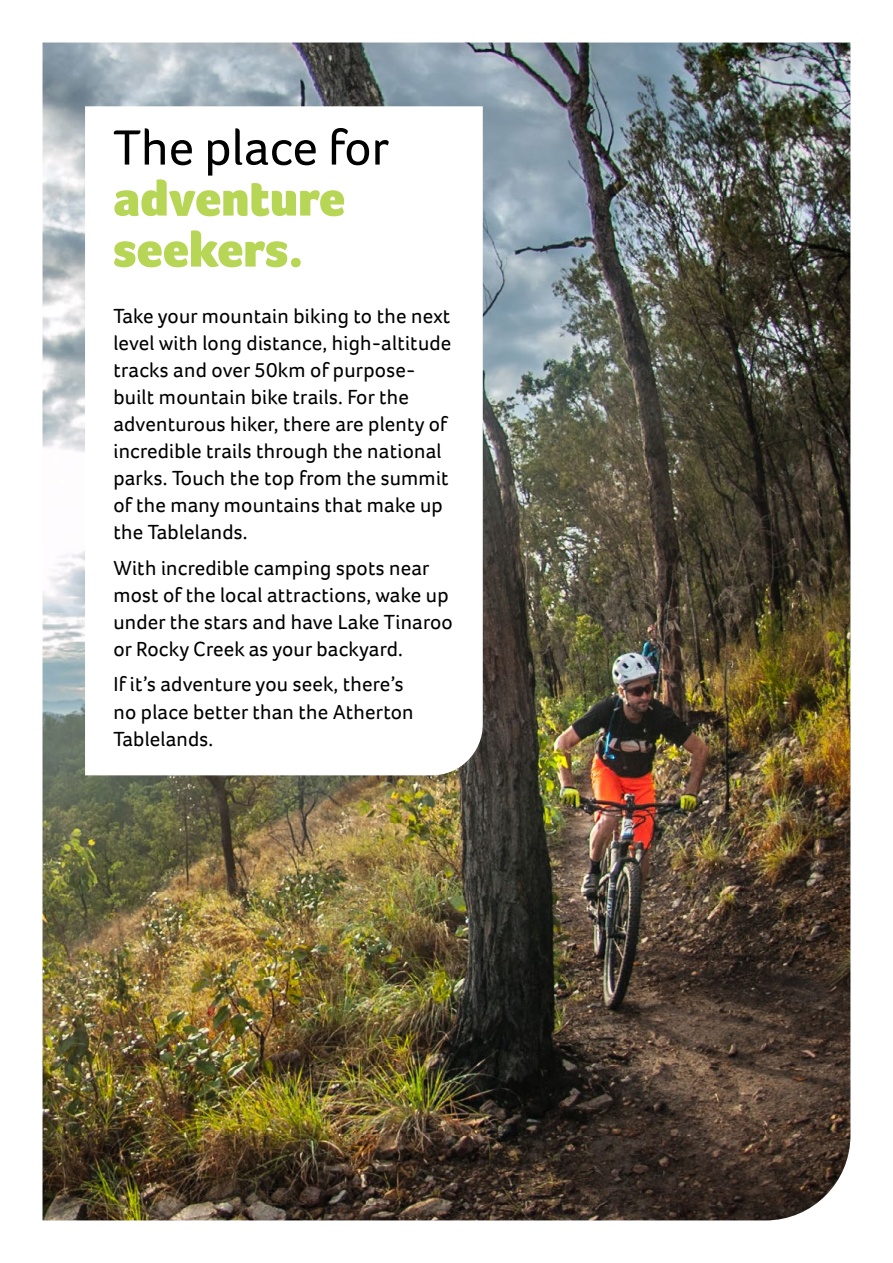
<style>
.page{position:relative;width:893px;height:1263px;background:#fff}
.page>*{position:absolute;margin:0;border:0;box-sizing:border-box;transform-origin:0 0}
.t1{font:900 51px/51px "Foco";color:#b7d656}
.t2{font:51px "Foco";color:#000}
.t3{font:21px/27px "Foco";letter-spacing:.01em;color:#000}
</style>
<div class="page">
<img style="left:43px;top:43px;width:807px;height:1177px">
<svg style="left:85px;top:106px;width:398px;height:669px"></svg>
<h1 class="t2" style="left:113px;top:114px;width:277px">The place for</h1>
<h1 class="t1" style="left:113px;top:172px;width:233px">adventure seekers.</h1>
<p class="t3" style="left:113px;top:303px;width:339px">Take your mountain biking to the next level with long distance, high-altitude tracks and over 50km of purpose&shy;built mountain bike trails. For the adventurous hiker, there are plenty of incredible trails through the national parks. Touch the top from the summit of the many mountains that make up the Tablelands.</p>
<p class="t3" style="left:113px;top:554px;width:341px">With incredible camping spots near most of the local attractions, wake up under the stars and have Lake Tinaroo or Rocky Creek as your backyard.</p>
<p class="t3" style="left:113px;top:671px;width:302px">If it’s adventure you seek, there’s no place better than the Atherton<br>Tablelands.</p>
</div>
